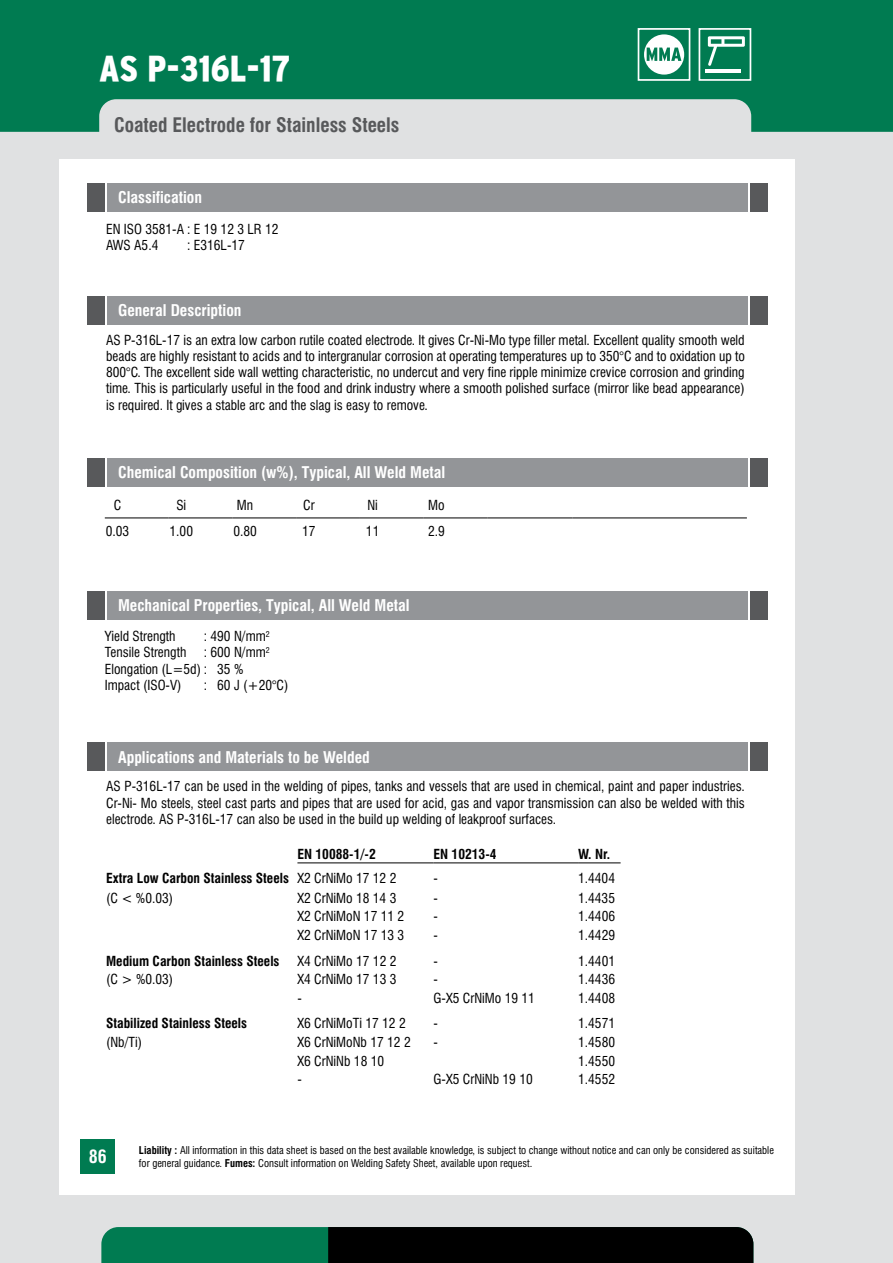
<style>
.page{position:relative;width:893px;height:1263px;background:#e0e1e2}
.page>*{position:absolute;margin:0;border:0;box-sizing:border-box;transform-origin:0 0}
.t1{font:900 condensed 36px "Interstate";color:#fff}
.t2{font:19.5px "Swiss Condensed Bold Tr";color:#58595b}
.t3{font:18px "Swiss Condensed Bold Tr";color:#fff}
.t4{font:15.75px "Swiss Condensed Bold Tr";color:#fff}
.t5{font:13.5px/16.2px "Swiss Condensed Tr";color:#000}
.t6{font:13.5px "Swiss Condensed Bold Tr";color:#000}
.t7{font:10.5px/12.6px "Swiss Condensed Tr";color:#000}
.s1{font-family:"Swiss Condensed Tr"}
.s2{font-family:"Swiss Condensed Bold Tr"}
</style>
<div class="page">
<div style="left:60px;top:159px;width:735px;height:1036px;background:#fff"></div>
<svg style="left:0;top:0;width:893px;height:132px;fill:#007b51"></svg>
<svg style="left:101px;top:1227px;width:652px;height:36px;background:#012b1d"></svg>
<div style="left:81px;top:1140px;width:34px;height:34px;background:#007b51"></div>
<div style="left:107px;top:183px;width:641px;height:29px;background:#939598"></div>
<div style="left:87px;top:183px;width:17px;height:29px;background:#58595b"></div>
<div style="left:751px;top:183px;width:17px;height:29px;background:#58595b"></div>
<div style="left:107px;top:296px;width:641px;height:28px;background:#939598"></div>
<div style="left:87px;top:296px;width:17px;height:28px;background:#58595b"></div>
<div style="left:751px;top:296px;width:17px;height:28px;background:#58595b"></div>
<hr style="left:105px;top:517px;width:64px;height:1px;background:#000">
<hr style="left:169px;top:517px;width:63px;height:1px;background:#000">
<hr style="left:232px;top:517px;width:64px;height:1px;background:#000">
<hr style="left:296px;top:517px;width:64px;height:1px;background:#000">
<hr style="left:360px;top:517px;width:64px;height:1px;background:#000">
<hr style="left:424px;top:517px;width:63px;height:1px;background:#000">
<hr style="left:487px;top:517px;width:86px;height:1px;background:#000">
<hr style="left:573px;top:517px;width:174px;height:1px;background:#000">
<div style="left:107px;top:458px;width:641px;height:28px;background:#939598"></div>
<div style="left:87px;top:458px;width:17px;height:28px;background:#58595b"></div>
<div style="left:751px;top:458px;width:17px;height:28px;background:#58595b"></div>
<div style="left:107px;top:743px;width:641px;height:28px;background:#939598"></div>
<div style="left:87px;top:743px;width:17px;height:28px;background:#58595b"></div>
<div style="left:751px;top:743px;width:17px;height:28px;background:#58595b"></div>
<div style="left:87px;top:591px;width:17px;height:28px;background:#58595b"></div>
<div style="left:107px;top:591px;width:641px;height:29px;background:#939598"></div>
<div style="left:751px;top:591px;width:17px;height:28px;background:#58595b"></div>
<hr style="left:297px;top:862px;width:136px;height:1px;background:#000">
<hr style="left:433px;top:862px;width:145px;height:1px;background:#000">
<hr style="left:578px;top:862px;width:43px;height:1px;background:#000">
<div style="left:638px;top:28px;width:52px;height:53px;border:2px solid #fff"></div>
<div style="left:644px;top:34px;width:40px;height:41px;background:#fff;border-radius:50%"></div>
<div style="left:699px;top:28px;width:52px;height:53px;border:2px solid #fff"></div>
<svg style="left:647px;top:48px;width:34px;height:13px"></svg>
<svg style="left:708px;top:36px;width:37px;height:30px"></svg>
<hr style="left:705px;top:69px;width:35px;height:4px;background:#fff">
<h1 class="t1" style="left:99px;top:48px;width:193px">AS P-316L-17</h1>
<h2 class="t2" style="left:114px;top:113px;width:287px">Coated Electrode for Stainless Steels</h2>
<p class="t4" style="left:118px;top:188px;width:85px">Classification</p>
<p class="t5" style="left:106px;top:221px;width:174px">EN ISO 3581-A : E 19 12 3 LR 12<br>AWS A5.4</p>
<p class="t5" style="left:187px;top:237px;width:59px">: E316L-17</p>
<p class="t4" style="left:118px;top:301px;width:125px">General Description</p>
<p class="t5" style="left:106px;top:332px;width:640px;text-align:justify">AS P-316L-17 is an extra low carbon rutile coated electrode. It gives Cr-Ni-Mo type filler metal. Excellent quality smooth weld beads are highly resistant to acids and to intergranular corrosion at operating temperatures up to 350°C and to oxidation up to 800°C. The excellent side wall wetting characteristic, no undercut and very fine ripple minimize crevice corrosion and grinding time. This is particularly useful in the food and drink industry where a smooth polished surface (mirror like bead appearance) is required. It gives a stable arc and the slag is easy to remove.</p>
<p class="t4" style="left:118px;top:463px;width:329px">Chemical Composition (w%), Typical, All Weld Metal</p>
<p class="t5" style="left:114px;top:497px;width:9px">C</p>
<p class="t5" style="left:176px;top:497px;width:11px">Si</p>
<p class="t5" style="left:237px;top:497px;width:18px">Mn</p>
<p class="t5" style="left:303px;top:497px;width:13px">Cr</p>
<p class="t5" style="left:367px;top:497px;width:12px">Ni</p>
<p class="t5" style="left:428px;top:497px;width:18px">Mo</p>
<p class="t5" style="left:106px;top:523px;width:25px">0.03</p>
<p class="t5" style="left:170px;top:523px;width:25px">1.00</p>
<p class="t5" style="left:233px;top:523px;width:25px">0.80</p>
<p class="t5" style="left:302px;top:523px;width:15px">17</p>
<p class="t5" style="left:366px;top:523px;width:15px">11</p>
<p class="t5" style="left:428px;top:523px;width:18px">2.9</p>
<p class="t4" style="left:118px;top:595px;width:293px">Mechanical Properties, Typical, All Weld Metal</p>
<p class="t5" style="left:105px;top:628px;width:72px">Yield Strength</p>
<p class="t5" style="left:204px;top:628px;width:67px">: 490 N/mm<sup>2</sup></p>
<p class="t5" style="left:105px;top:644px;width:83px">Tensile Strength</p>
<p class="t5" style="left:105px;top:644px;width:166px;text-indent:99px">: 600 N/mm<sup>2<br></sup>Elongation (L=5d) : 35 %<br>Impact (ISO-V)</p>
<p class="t5" style="left:204px;top:677px;width:86px">: 60 J (+20°C)</p>
<p class="t4" style="left:118px;top:747px;width:253px">Applications and Materials to be Welded</p>
<p class="t5" style="left:106px;top:778px;width:640px;text-align:justify">AS P-316L-17 can be used in the welding of pipes, tanks and vessels that are used in chemical, paint and paper industries.<br>Cr-Ni- Mo steels, steel cast parts and pipes that are used for acid, gas and vapor transmission can also be welded with this electrode. AS P-316L-17 can also be used in the build up welding of leakproof surfaces.</p>
<p class="t6" style="left:297px;top:846px;width:80px">EN 10088-1/-2</p>
<p class="t6" style="left:433px;top:846px;width:65px">EN 10213-4</p>
<p class="t6" style="left:578px;top:846px;width:34px">W. Nr.</p>
<p class="t6" style="left:106px;top:870px;width:292px">Extra Low Carbon Stainless Steels <span class="s1">X2 CrNiMo 17 12 2</span></p>
<p class="t5" style="left:433px;top:870px;width:6px">-</p>
<p class="t5" style="left:578px;top:870px;width:38px">1.4404</p>
<p class="t5" style="left:106px;top:890px;width:69px">(C &lt; %0.03)</p>
<p class="t5" style="left:297px;top:890px;width:101px">X2 CrNiMo 18 14 3</p>
<p class="t5" style="left:433px;top:890px;width:6px">-</p>
<p class="t5" style="left:578px;top:890px;width:38px">1.4435</p>
<p class="t5" style="left:297px;top:908px;width:108px">X2 CrNiMoN 17 11 2</p>
<p class="t5" style="left:433px;top:908px;width:6px">-</p>
<p class="t5" style="left:578px;top:908px;width:38px">1.4406</p>
<p class="t5" style="left:297px;top:927px;width:108px">X2 CrNiMoN 17 13 3</p>
<p class="t5" style="left:434px;top:927px;width:6px">-</p>
<p class="t5" style="left:578px;top:927px;width:38px">1.4429</p>
<p class="t6" style="left:106px;top:953px;width:175px">Medium Carbon Stainless Steels</p>
<p class="t5" style="left:297px;top:953px;width:101px">X4 CrNiMo 17 12 2</p>
<p class="t5" style="left:434px;top:953px;width:6px">-</p>
<p class="t5" style="left:578px;top:953px;width:38px">1.4401</p>
<p class="t5" style="left:106px;top:971px;width:69px">(C &gt; %0.03)</p>
<p class="t5" style="left:297px;top:971px;width:101px">X4 CrNiMo 17 13 3</p>
<p class="t5" style="left:434px;top:971px;width:6px">-</p>
<p class="t5" style="left:578px;top:971px;width:38px">1.4436</p>
<p class="t5" style="left:297px;top:990px;width:6px">-</p>
<p class="t5" style="left:434px;top:990px;width:103px">G-X5 CrNiMo 19 11</p>
<p class="t5" style="left:578px;top:990px;width:38px">1.4408</p>
<p class="t6" style="left:106px;top:1015px;width:143px">Stabilized Stainless Steels</p>
<p class="t5" style="left:297px;top:1015px;width:110px">X6 CrNiMoTi 17 12 2</p>
<p class="t5" style="left:434px;top:1015px;width:6px">-</p>
<p class="t5" style="left:578px;top:1015px;width:38px">1.4571</p>
<p class="t5" style="left:106px;top:1034px;width:37px">(Nb/Ti)</p>
<p class="t5" style="left:297px;top:1034px;width:115px">X6 CrNiMoNb 17 12 2</p>
<p class="t5" style="left:434px;top:1034px;width:6px">-</p>
<p class="t5" style="left:578px;top:1034px;width:38px">1.4580</p>
<p class="t5" style="left:297px;top:1053px;width:88px">X6 CrNiNb 18 10</p>
<p class="t5" style="left:578px;top:1053px;width:38px">1.4550</p>
<p class="t5" style="left:297px;top:1071px;width:6px">-</p>
<p class="t5" style="left:434px;top:1071px;width:101px">G-X5 CrNiNb 19 10</p>
<p class="t5" style="left:578px;top:1071px;width:38px">1.4552</p>
<h3 class="t3" style="left:89px;top:1146px;width:20px">86</h3>
<p class="t7" style="left:139px;top:1144px;width:637px"><span class="s2">Liability :</span> All information in this data sheet is based on the best available knowledge, is subject to change without notice and can only be considered as suitable for general guidance. <span class="s2">Fumes:</span> Consult information on Welding Safety Sheet, available upon request.</p>
</div>
